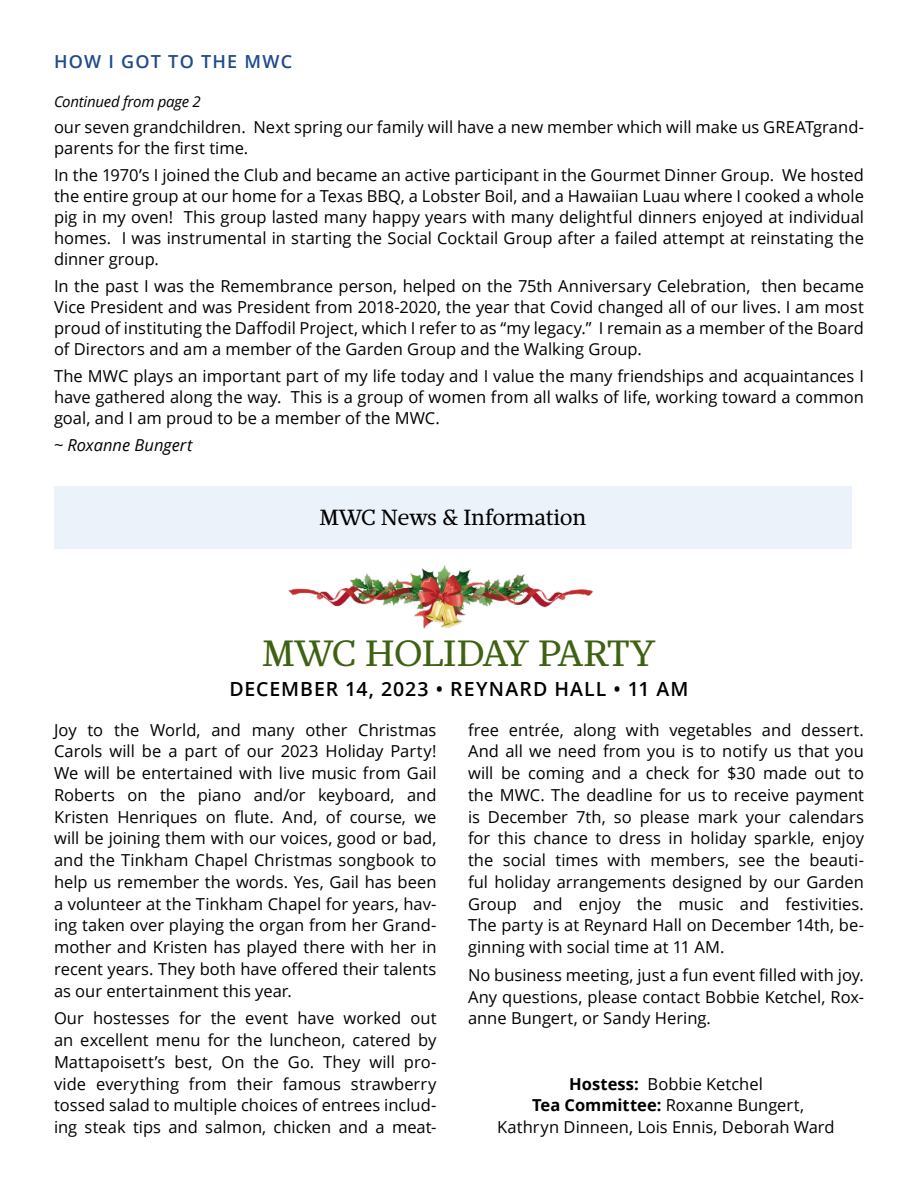
<style>
.page{position:relative;width:918px;height:1188px;background:#fff}
.page>*{position:absolute;margin:0;border:0;box-sizing:border-box;transform-origin:0 0}
.t1{font:37.5px "Mafra";letter-spacing:-.025em;color:#3e6211}
.t2{font:22.5px "Mafra";letter-spacing:-.015em;color:#000}
.t3{font:600 19.5px "Open Sans";letter-spacing:.05em;color:#000}
.t4{font:600 18px "Open Sans";letter-spacing:.07em;color:#204a8d}
.t5{font:16.5px/21.8px "Open Sans";color:#000;text-align:justify}
.t6{font:italic 16.5px "Open Sans";color:#000}
.t7{font:italic 15px "Open Sans";letter-spacing:-.015em;color:#000}
.s1{font-weight:700}
</style>
<div class="page">
<div style="left:54px;top:486px;width:798px;height:63px;background:#ecf2f9"></div>
<img style="left:288px;top:566px;width:306px;height:63px">
<p class="t4" style="left:54px;top:49px;width:240px">HOW I GOT TO THE MWC</p>
<p class="t7" style="left:54px;top:92px;width:148px">Continued from page 2</p>
<p class="t5" style="left:54px;top:116px;width:812px;line-height:21px">our seven grandchildren. Next spring our family will have a new member which will make us GREATgrand&shy;parents for the first time.</p>
<p class="t5" style="left:54px;top:164px;width:812px;line-height:21px">In the 1970’s I joined the Club and became an active participant in the Gourmet Dinner Group. We hosted the entire group at our home for a Texas BBQ, a Lobster Boil, and a Hawaiian Luau where I cooked a whole pig in my oven! This group lasted many happy years with many delightful dinners enjoyed at individual homes. I was instrumental in starting the Social Cocktail Group after a failed attempt at reinstating the dinner group.</p>
<p class="t5" style="left:54px;top:275px;width:812px;line-height:21px">In the past I was the Remembrance person, helped on the 75th Anniversary Celebration, then became Vice President and was President from 2018-2020, the year that Covid changed all of our lives. I am most proud of instituting the Daffodil Project, which I refer to as “my legacy.” I remain as a member of the Board of Directors and am a member of the Garden Group and the Walking Group.</p>
<p class="t5" style="left:54px;top:365px;width:812px;line-height:21px">The MWC plays an important part of my life today and I value the many friendships and acquaintances I have gathered along the way. This is a group of women from all walks of life, working toward a common goal, and I am proud to be a member of the MWC.</p>
<p class="t6" style="left:54px;top:433px;width:140px">~ Roxanne Bungert</p>
<h2 class="t2" style="left:319px;top:504px;width:269px">MWC News &amp; Information</h2>
<h1 class="t1" style="left:262px;top:630px;width:395px">MWC HOLIDAY PARTY</h1>
<p class="t3" style="left:229px;top:675px;width:461px">DECEMBER 14, 2023 • REYNARD HALL • 11 AM</p>
<p class="t5" style="left:54px;top:718px;width:384px">Joy to the World, and many other Christmas Carols will be a part of our 2023 Holiday Party!<br>We will be entertained with live music from Gail Roberts on the piano and/or keyboard, and Kristen Henriques on flute. And, of course, we will be joining them with our voices, good or bad, and the Tinkham Chapel Christmas songbook to help us remember the words. Yes, Gail has been a volunteer at the Tinkham Chapel for years, hav&shy;ing taken over playing the organ from her Grand&shy;mother and Kristen has played there with her in recent years. They both have offered their talents as our entertainment this year.</p>
<p class="t5" style="left:54px;top:1007px;width:384px">Our hostesses for the event have worked out an excellent menu for the luncheon, catered by Mattapoisett’s best, On the Go. They will pro&shy;vide everything from their famous strawberry tossed salad to multiple choices of entrees includ&shy;ing steak tips and salmon, chicken and a meat-</p>
<p class="t5" style="left:468px;top:718px;width:398px">free entrée, along with vegetables and dessert.<br>And all we need from you is to notify us that you will be coming and a check for $30 made out to the MWC. The deadline for us to receive payment is December 7th, so please mark your calendars for this chance to dress in holiday sparkle, enjoy the social times with members, see the beauti&shy;ful holiday arrangements designed by our Garden Group and enjoy the music and festivities.<br>The party is at Reynard Hall on December 14th, be&shy;ginning with social time at 11 AM.</p>
<p class="t5" style="left:468px;top:964px;width:398px">No business meeting, just a fun event filled with joy.<br>Any questions, please contact Bobbie Ketchel, Rox&shy;anne Bungert, or Sandy Hering.</p>
<p class="t5" style="left:497px;top:1072px;width:339px;text-align:center"><span class="s1">Hostess:</span> Bobbie Ketchel<br><span class="s1">Tea Committee:</span> Roxanne Bungert,<br>Kathryn Dinneen, Lois Ennis, Deborah Ward</p>
</div>
